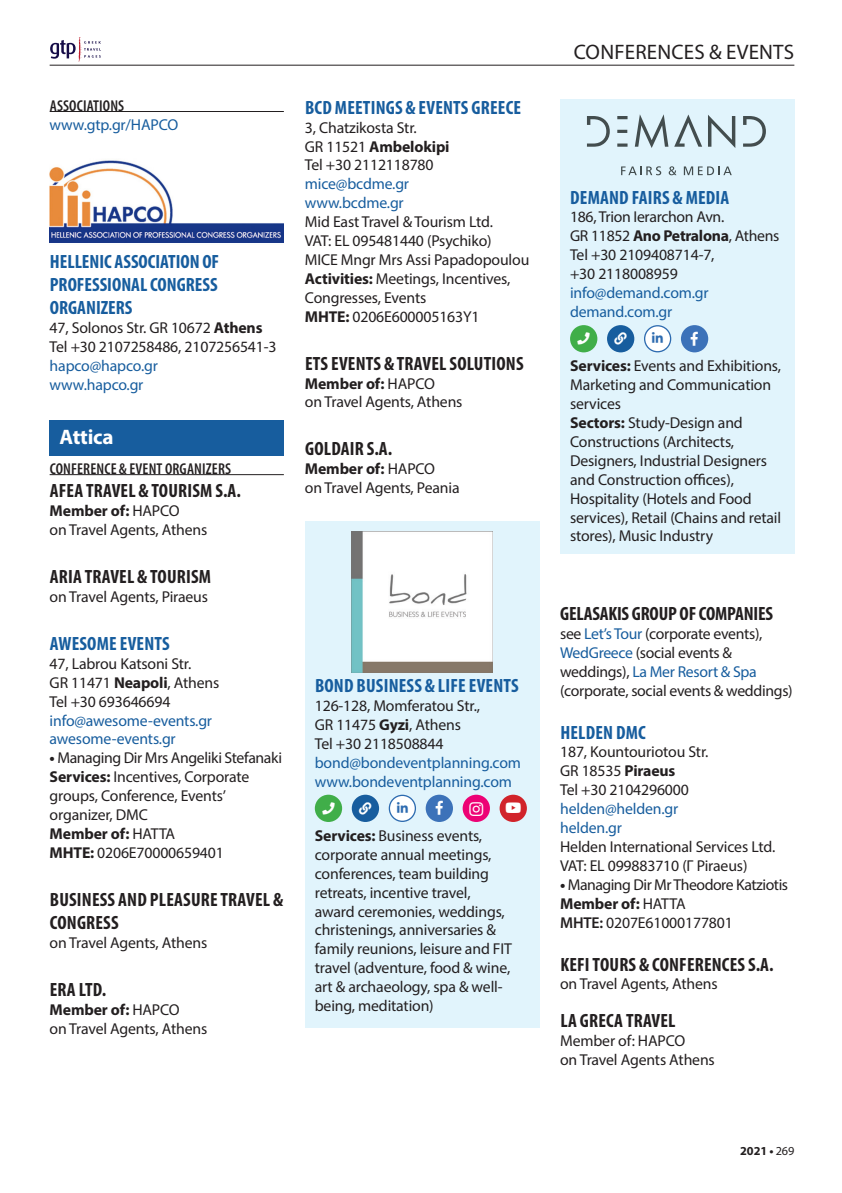
<style>
.page{position:relative;width:842px;height:1193px;background:#fff}
.page>*{position:absolute;margin:0;border:0;box-sizing:border-box;transform-origin:0 0}
.t1{font:21px "Myriad Pro";letter-spacing:.01em;color:#231f20}
.t2{font:700 21px "Myriad Pro";letter-spacing:-.01em;color:#fff}
.t3{font:700 condensed 19.25px/23.1px "Myriad Pro";letter-spacing:.01em;color:#231f20}
.t4{font:700 condensed 19.25px/23.1px "Myriad Pro";letter-spacing:.01em;color:#175d9e;text-align:justify}
.t5{font:700 condensed 19.25px "Myriad Pro";letter-spacing:-.01em;color:#231f20}
.t6{font:15.75px/18.9px "Myriad Pro";letter-spacing:-.01em;color:#231f20}
.t7{font:15.75px/18.9px "Myriad Pro";letter-spacing:-.01em;color:#175d9e}
.t8{font:15.75px/18.9px "Myriad Pro";letter-spacing:-.03em;color:#231f20}
.t9{font:600 condensed 15.75px "Myriad Pro";letter-spacing:.01em;color:#231f20}
.t10{font:15.75px "Font Awesome 5 Brands";color:#fff}
.t11{font:14px "Font Awesome 5 Brands";color:#fff}
.t12{font:700 12.25px "Myriad Pro";color:#231f20}
.t13{font:12.25px "Font Awesome 5 Free Solid";color:#fff}
.s1{font-weight:700}
.s2{color:#175d9e}
.s3{font-weight:600}
.s4{font-weight:400}
</style>
<div class="page">
<hr style="left:50px;top:65px;width:744px;height:1px;background:#231f20">
<svg style="left:50px;top:37px;width:51px;height:25px"></svg>
<hr style="left:50px;top:111px;width:234px;height:1px;background:#231f20">
<div style="left:50px;top:420px;width:234px;height:35px;background:#175d9e"></div>
<hr style="left:50px;top:474px;width:234px;height:1px;background:#231f20">
<img style="left:50px;top:160px;width:234px;height:83px">
<div style="left:305px;top:521px;width:234px;height:506px;background:#e1f4fc"></div>
<img style="left:351px;top:531px;width:141px;height:141px">
<div style="left:315px;top:794px;width:27px;height:28px;background:#40ae49;border-radius:50%"></div>
<div style="left:351px;top:794px;width:28px;height:28px;background:#175d9e;border-radius:50%"></div>
<svg style="left:389px;top:795px;width:26px;height:26px"></svg>
<div style="left:388px;top:794px;width:28px;height:28px;border:1px solid #2d6bb0;border-radius:50%"></div>
<div style="left:425px;top:794px;width:28px;height:28px;background:#3c72b9;border-radius:50%"></div>
<div style="left:462px;top:794px;width:28px;height:28px;background:#ed0275;border-radius:50%"></div>
<div style="left:499px;top:794px;width:27px;height:28px;background:#d1232a;border-radius:50%"></div>
<div style="left:560px;top:99px;width:234px;height:455px;background:#e1f4fc"></div>
<svg style="left:587px;top:114px;width:178px;height:34px"></svg>
<svg style="left:621px;top:166px;width:40px;height:9px"></svg>
<svg style="left:668px;top:166px;width:8px;height:9px"></svg>
<svg style="left:683px;top:166px;width:48px;height:9px"></svg>
<div style="left:570px;top:325px;width:27px;height:27px;background:#40ae49;border-radius:50%"></div>
<div style="left:607px;top:325px;width:27px;height:27px;background:#175d9e;border-radius:50%"></div>
<svg style="left:644px;top:326px;width:26px;height:26px"></svg>
<div style="left:643px;top:325px;width:28px;height:27px;border:1px solid #2d6bb0;border-radius:50%"></div>
<div style="left:680px;top:325px;width:28px;height:27px;background:#3c72b9;border-radius:50%"></div>
<svg style="left:397px;top:802px;width:10px;height:10px"></svg>
<svg style="left:652px;top:332px;width:10px;height:11px"></svg>
<p class="t9" style="left:50px;top:96px;width:76px">ASSOCIATIONS</p>
<p class="t7" style="left:50px;top:115px;width:130px">www.gtp.gr/HAPCO</p>
<p class="t4" style="left:50px;top:249px;width:171px">HELLENIC ASSOCIATION OF PROFESSIONAL CONGRESS ORGANIZERS</p>
<p class="t6" style="left:50px;top:318px;width:228px">47, Solonos Str. GR 10672 <span class="s1">Athens<br></span>Tel +30 2107258486, 2107256541-3</p>
<p class="t7" style="left:50px;top:356px;width:110px">hapco@hapco.gr www.hapco.gr</p>
<h1 class="t2" style="left:60px;top:423px;width:56px">Attica</h1>
<p class="t9" style="left:50px;top:459px;width:183px">CONFERENCE &amp; EVENT ORGANIZERS</p>
<p class="t3" style="left:50px;top:479px;width:192px">AFEA TRAVEL &amp; TOURISM S.A.</p>
<p class="t6" style="left:50px;top:501px;width:159px"><span class="s1">Member of:</span> HAPCO<br>on Travel Agents, Athens</p>
<p class="t3" style="left:50px;top:564px;width:163px">ARIA TRAVEL &amp; TOURISM</p>
<p class="t6" style="left:50px;top:587px;width:160px">on Travel Agents, Piraeus</p>
<p class="t4" style="left:50px;top:631px;width:121px">AWESOME EVENTS</p>
<p class="t6" style="left:50px;top:654px;width:171px">47, Labrou Katsoni Str.<br>GR 11471 <span class="s1">Neapoli</span>, Athens<br>Tel +30 693646694</p>
<p class="t7" style="left:50px;top:710px;width:164px">info@awesome-events.gr awesome-events.gr</p>
<p class="t6" style="left:50px;top:748px;width:234px"><span class="s1">•</span> Managing Dir Mrs Angeliki Stefanaki<br><span class="s1">Services:</span> Incentives, Corporate groups, Conference, Events’ organizer, DMC<br><span class="s1">Member of:</span> HATTA<br><span class="s1">MHTE:</span> 0206Ε70000659401</p>
<p class="t3" style="left:50px;top:887px;width:235px">BUSINESS AND PLEASURE TRAVEL &amp;<br>CONGRESS</p>
<p class="t6" style="left:50px;top:932px;width:159px">on Travel Agents, Athens</p>
<p class="t3" style="left:50px;top:977px;width:58px">ERA LTD.</p>
<p class="t6" style="left:50px;top:999px;width:159px"><span class="s1">Member of:</span> HAPCO<br>on Travel Agents, Athens</p>
<p class="t4" style="left:305px;top:95px;width:217px">BCD MEETINGS &amp; EVENTS GREECE</p>
<p class="t6" style="left:305px;top:118px;width:146px">3, Chatzikosta Str.<br>GR 11521 <span class="s1">Ambelokipi<br></span>Tel +30 2112118780</p>
<p class="t7" style="left:305px;top:174px;width:106px">mice@bcdme.gr www.bcdme.gr</p>
<p class="t6" style="left:305px;top:212px;width:226px">Mid East Travel &amp; Tourism Ltd.<br>VAT: EL 095481440 (Psychiko)<br>MICE Mngr Mrs Assi Papadopoulou<br><span class="s1">Activities:</span> Meetings, Incentives,<br>Congresses, Events<br><span class="s1">MHTE:</span> 0206E600005163Y1</p>
<p class="t3" style="left:305px;top:351px;width:220px">ETS EVENTS &amp; TRAVEL SOLUTIONS</p>
<p class="t6" style="left:305px;top:373px;width:159px"><span class="s1">Member of:</span> HAPCO<br>on Travel Agents, Athens</p>
<p class="t3" style="left:305px;top:437px;width:89px">GOLDAIR S.A.</p>
<p class="t6" style="left:305px;top:459px;width:156px"><span class="s1">Member of:</span> HAPCO<br>on Travel Agents, Peania</p>
<p class="t4" style="left:315px;top:673px;width:205px">BOND BUSINESS &amp; LIFE EVENTS</p>
<p class="t6" style="left:315px;top:696px;width:167px">126-128, Momferatou Str.,<br>GR 11475 <span class="s1">Gyzi</span>, Athens<br>Tel +30 2118508844</p>
<p class="t7" style="left:315px;top:752px;width:207px">bond@bondeventplanning.com www.bondeventplanning.com</p>
<p class="t13" style="left:359px;top:801px;width:14px">●■</p>
<p class="t10" style="left:469px;top:800px;width:15px">■▲▼</p>
<p class="t11" style="left:505px;top:801px;width:17px">□◆▼◆</p>
<p class="t6" style="left:315px;top:826px;width:198px"><span class="s1">Services:</span> Business events, corporate annual meetings, conferences, team building retreats, incentive travel, award ceremonies, weddings, christenings, anniversaries &amp; family reunions, leisure and FIT travel (adventure, food &amp; wine, art &amp; archaeology, spa &amp; well&shy;being, meditation)</p>
<h1 class="t1" style="left:573px;top:39px;width:222px">CONFERENCES &amp; EVENTS</h1>
<p class="t4" style="left:570px;top:185px;width:160px">DEMAND FAIRS &amp; MEDIA</p>
<p class="t6" style="left:570px;top:207px;width:211px">186, Trion Ierarchon Avn.<br>GR 11852 <span class="s1">Ano Petralona</span>, Athens<br>Tel +30 2109408714-7,<br>+30 2118008959</p>
<p class="t7" style="left:570px;top:283px;width:140px">info@demand.com.gr demand.com.gr</p>
<p class="t13" style="left:614px;top:332px;width:14px">●■</p>
<p class="t6" style="left:570px;top:356px;width:212px"><span class="s1">Services:</span> Events and Exhibitions,<br>Marketing and Communication services<br><span class="s1">Sectors:</span> Study-Design and<br>Constructions (Architects,<br>Designers, Industrial Designers and Construction offices),<br>Hospitality (Hotels and Food services), Retail (Chains and retail stores), Music Industry</p>
<p class="t5" style="left:560px;top:601px;width:214px">GELASAKIS GROUP OF COMPANIES</p>
<p class="t6" style="left:560px;top:624px;width:234px">see <span class="s2">Let’s Tour</span> (corporate events),<br><span class="s2">WedGreece</span> (social events &amp; weddings), <span class="s2">La Mer Resort &amp; Spa </span>(corporate, social events &amp; weddings)</p>
<p class="t4" style="left:560px;top:720px;width:87px">HELDEN DMC</p>
<p class="t6" style="left:560px;top:742px;width:150px">187, Kountouriotou Str.<br>GR 18535 <span class="s1">Piraeus<br></span>Tel +30 2104296000</p>
<p class="t7" style="left:560px;top:799px;width:120px">helden@helden.gr helden.gr</p>
<p class="t6" style="left:560px;top:837px;width:217px">Helden International Services Ltd.<br>VAT: EL 099883710 (Γ Piraeus)</p>
<p class="t8" style="left:560px;top:874px;width:229px"><span class="s1">•</span> Managing Dir Mr Theodore Katziotis<br><span class="s1">Member of:</span> HATTA<br><span class="s3">MHTE:</span> 0207E61000177801</p>
<p class="t3" style="left:560px;top:952px;width:215px">KEFI TOURS &amp; CONFERENCES S.A.</p>
<p class="t6" style="left:560px;top:974px;width:159px">on Travel Agents, Athens</p>
<p class="t3" style="left:560px;top:1009px;width:117px">LA GRECA TRAVEL</p>
<p class="t6" style="left:560px;top:1031px;width:156px">Member of: HAPCO<br>on Travel Agents Athens</p>
<p class="t12" style="left:740px;top:1142px;width:56px">2021 • <span class="s4">269</span></p>
</div>
